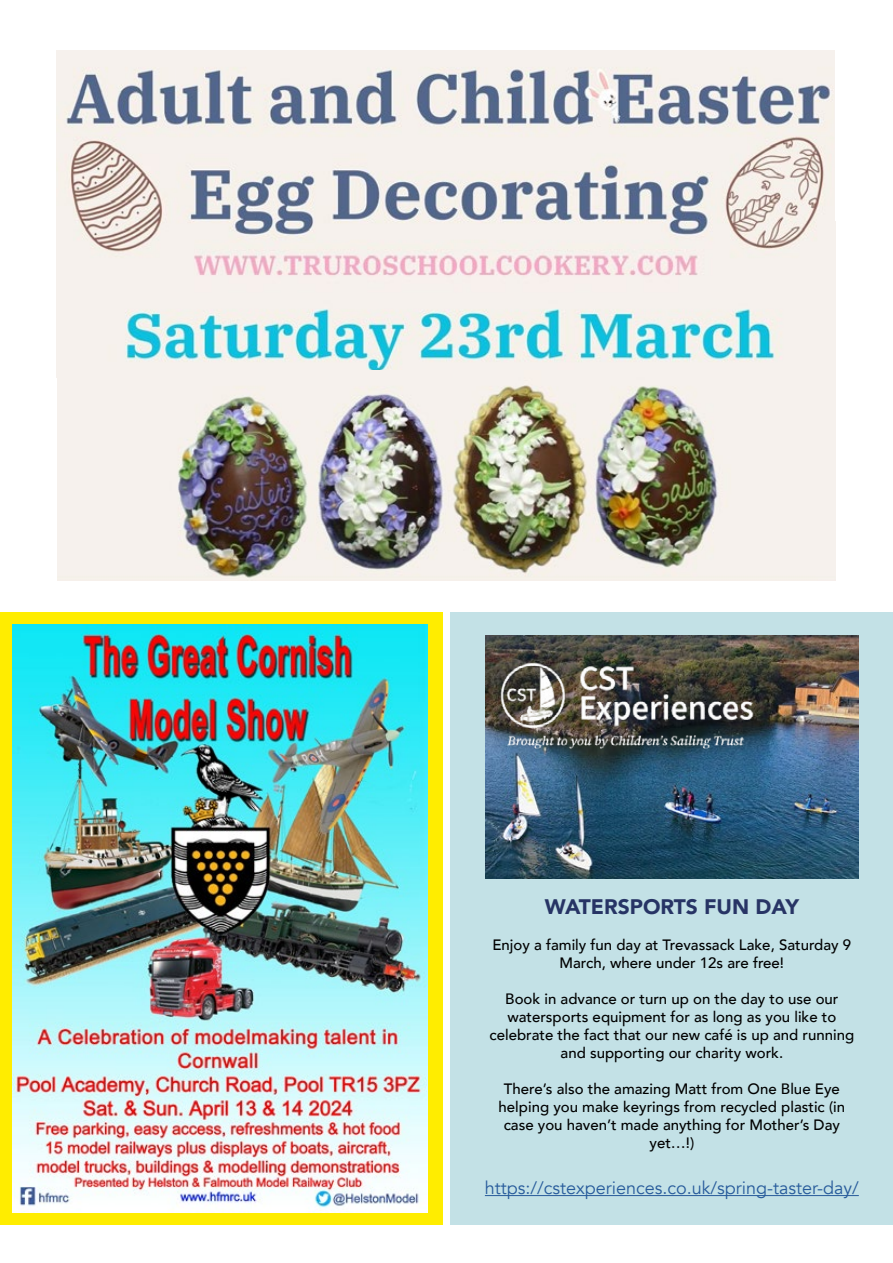
<style>
.page{position:relative;width:893px;height:1263px;background:#fff}
.page>*{position:absolute;margin:0;border:0;box-sizing:border-box;transform-origin:0 0}
.t1{font:900 21px "Avenir";color:#273465}
.t2{font:18px "Avenir";color:#275b9b}
.t3{font:500 15px/18px "Avenir";color:#000;text-align:center}
</style>
<div class="page">
<img style="left:56px;top:50px;width:779px;height:328px">
<img style="left:57px;top:371px;width:779px;height:209px">
<div style="left:0;top:612px;width:442px;height:613px;background:#ffed00"></div>
<img style="left:13px;top:625px;width:415px;height:587px">
<div style="left:451px;top:612px;width:442px;height:613px;background:#c3e1e6"></div>
<img style="left:485px;top:636px;width:373px;height:242px">
<img style="left:495px;top:654px;width:263px;height:102px">
<hr style="left:485px;top:1195px;width:374px;height:1px;background:#275b9b">
<h1 class="t1" style="left:545px;top:889px;width:256px">WATERSPORTS FUN DAY</h1>
<p class="t3" style="left:492px;top:935px;width:360px">Enjoy a family fun day at Trevassack Lake, Saturday 9<br>March, where under 12s are free!</p>
<p class="t3" style="left:490px;top:989px;width:366px">Book in advance or turn up on the day to use our watersports equipment for as long as you like to celebrate the fact that our new café is up and running and supporting our charity work.</p>
<p class="t3" style="left:499px;top:1079px;width:348px">There’s also the amazing Matt from One Blue Eye helping you make keyrings from recycled plastic (in case you haven’t made anything for Mother’s Day yet…!)</p>
<p class="t2" style="left:485px;top:1177px;width:375px">https://cstexperiences.co.uk/spring-taster-day/</p>
</div>
